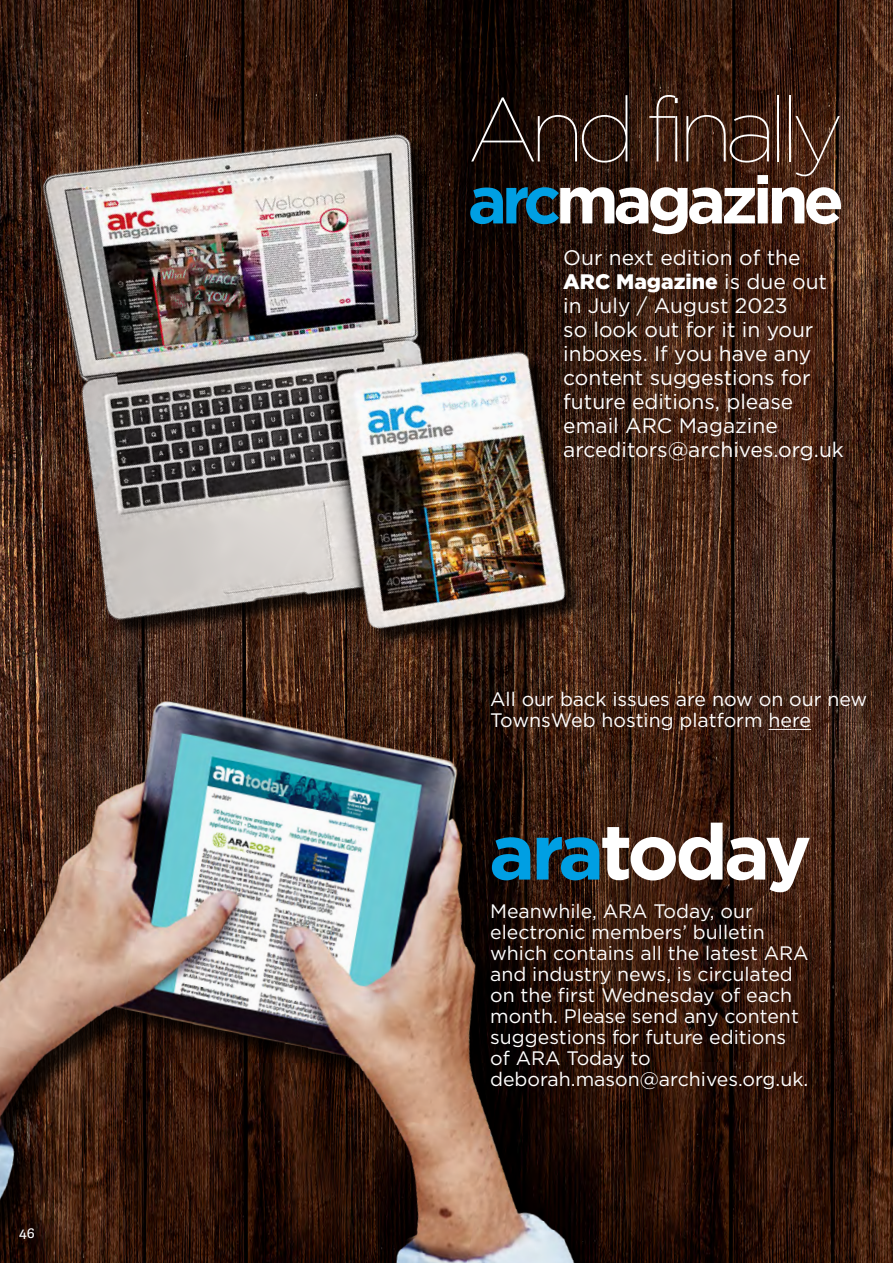
<style>
.page{position:relative;width:893px;height:1263px;background:#fff}
.page>*{position:absolute;margin:0;border:0;box-sizing:border-box;transform-origin:0 0}
.t1{font:100 90.75px "Gotham";letter-spacing:-.09em;color:#fff}
.t2{font:700 78px "Gotham";letter-spacing:-.055em;color:#fff}
.t3{font:700 66.3px "Gotham";letter-spacing:-.08em;color:#fff}
.t4{font:21px/24px "Gotham";color:#fff}
.t5{font:19.5px/21px "Gotham";color:#fff}
.t6{font:15px "Adelle";color:#fff}
.s1{color:#009fe3}
.s2{font-weight:900}
</style>
<div class="page">
<img style="left:697px;top:0;width:196px;height:1263px">
<img style="left:0;top:806px;width:697px;height:457px">
<img style="left:0;top:0;width:730px;height:806px">
<hr style="left:769px;top:729px;width:42px;height:1px;background:#fff">
<p class="t6" style="left:19px;top:1222px;width:17px">46</p>
<h1 class="t1" style="left:468px;top:81px;width:377px">And finally</h1>
<h3 class="t3" style="left:468px;top:162px;width:378px"><span class="s1">arc</span>magazine</h3>
<p class="t4" style="left:563px;top:245px;width:282px">Our next edition of the<br><span class="s2">ARC Magazine</span> is due out in July / August 2023<br>so look out for it in your inboxes. If you have any content suggestions for future editions, please email ARC Magazine arceditors@archives.org.uk</p>
<p class="t5" style="left:490px;top:688px;width:379px">All our back issues are now on our new<br>TownsWeb hosting platform here</p>
<h2 class="t2" style="left:489px;top:807px;width:324px"><span class="s1">ara</span>today</h2>
<p class="t5" style="left:490px;top:900px;width:320px">Meanwhile, ARA Today, our electronic members’ bulletin which contains all the latest ARA and industry news, is circulated on the first Wednesday of each month. Please send any content suggestions for future editions of ARA Today to deborah.mason@archives.org.uk.</p>
</div>
